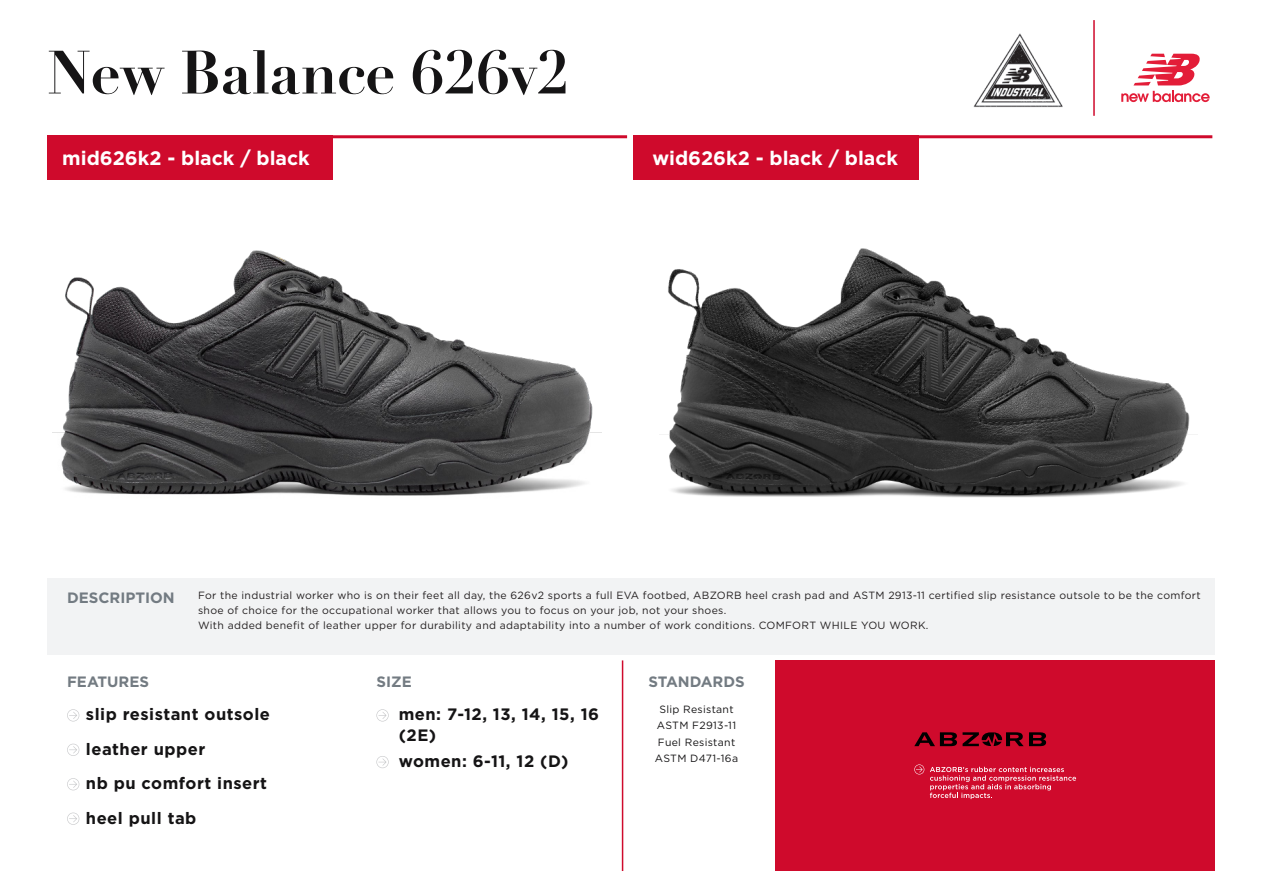
<style>
.page{position:relative;width:1263px;height:893px;background:#fff}
.page>*{position:absolute;margin:0;border:0;box-sizing:border-box;transform-origin:0 0}
.t1{font:700 60px "Didot";letter-spacing:-.01em;color:#151415}
.t2{font:700 19.5px "Gotham";color:#fff}
.t3{font:700 16.5px "Gotham";letter-spacing:.03em;color:#151415}
.t4{font:700 15px "Gotham";color:#737b82}
.t5{font:10.5px/15px "Gotham";letter-spacing:.03em;color:#231f20}
.t6{font:10.5px "Gotham";letter-spacing:.03em;color:#151415}
</style>
<div class="page">
<img style="left:659px;top:249px;width:539px;height:248px">
<img style="left:53px;top:251px;width:549px;height:245px">
<div style="left:47px;top:579px;width:1168px;height:76px;background:#f2f3f4"></div>
<div style="left:47px;top:135px;width:285px;height:45px;background:#cf0a2c"></div>
<div style="left:633px;top:135px;width:285px;height:45px;background:#cf0a2c"></div>
<img style="left:973px;top:33px;width:90px;height:74px">
<hr style="left:1093px;top:20px;width:2px;height:96px;background:#cf0a2c">
<svg style="left:1121px;top:91px;width:89px;height:11px"></svg>
<svg style="left:1134px;top:54px;width:66px;height:31px"></svg>
<hr style="left:315px;top:135px;width:312px;height:3px;background:#cf0a2c">
<hr style="left:897px;top:135px;width:315px;height:3px;background:#cf0a2c">
<div style="left:776px;top:660px;width:439px;height:211px;background:#cf0a2c"></div>
<hr style="left:622px;top:660px;width:1px;height:211px;background:#cf0a2c">
<svg style="left:67px;top:709px;width:12px;height:12px"></svg>
<svg style="left:67px;top:744px;width:12px;height:12px"></svg>
<svg style="left:67px;top:778px;width:12px;height:12px"></svg>
<svg style="left:67px;top:813px;width:12px;height:12px"></svg>
<svg style="left:376px;top:756px;width:13px;height:12px"></svg>
<svg style="left:376px;top:709px;width:13px;height:12px"></svg>
<svg style="left:930px;top:767px;width:146px;height:32px"></svg>
<svg style="left:914px;top:764px;width:10px;height:10px"></svg>
<svg style="left:914px;top:732px;width:132px;height:14px"></svg>
<p class="t1" style="left:47px;top:35px;width:524px">New Balance 626v2</p>
<p class="t2" style="left:62px;top:147px;width:249px">mid626k2 - black / black</p>
<p class="t2" style="left:652px;top:147px;width:247px">wid626k2 - black / black</p>
<p class="t4" style="left:67px;top:589px;width:109px">DESCRIPTION</p>
<p class="t5" style="left:198px;top:588px;width:1004px">For the industrial worker who is on their feet all day, the 626v2 sports a full EVA footbed, ABZORB heel crash pad and ASTM 2913-11 certified slip resistance outsole to be the comfort shoe of choice for the occupational worker that allows you to focus on your job, not your shoes.</p>
<p class="t5" style="left:198px;top:618px;width:732px">With added benefit of leather upper for durability and adaptability into a number of work conditions. COMFORT WHILE YOU WORK.</p>
<p class="t4" style="left:67px;top:673px;width:83px">FEATURES</p>
<p class="t4" style="left:376px;top:673px;width:37px">SIZE</p>
<p class="t3" style="left:86px;top:705px;width:185px">slip resistant outsole</p>
<p class="t3" style="left:86px;top:739px;width:121px">leather upper</p>
<p class="t3" style="left:86px;top:774px;width:183px">nb pu comfort insert</p>
<p class="t3" style="left:86px;top:808px;width:112px">heel pull tab</p>
<p class="t3" style="left:399px;top:705px;width:202px">men: 7-12, 13, 14, 15, 16</p>
<p class="t3" style="left:399px;top:726px;width:39px">(2E)</p>
<p class="t3" style="left:399px;top:751px;width:171px">women: 6-11, 12 (D)</p>
<p class="t4" style="left:648px;top:673px;width:98px">STANDARDS</p>
<p class="t6" style="left:659px;top:703px;width:76px">Slip Resistant</p>
<p class="t6" style="left:657px;top:720px;width:81px">ASTM F2913-11</p>
<p class="t6" style="left:658px;top:736px;width:79px">Fuel Resistant</p>
<p class="t6" style="left:655px;top:753px;width:85px">ASTM D471-16a</p>
</div>
